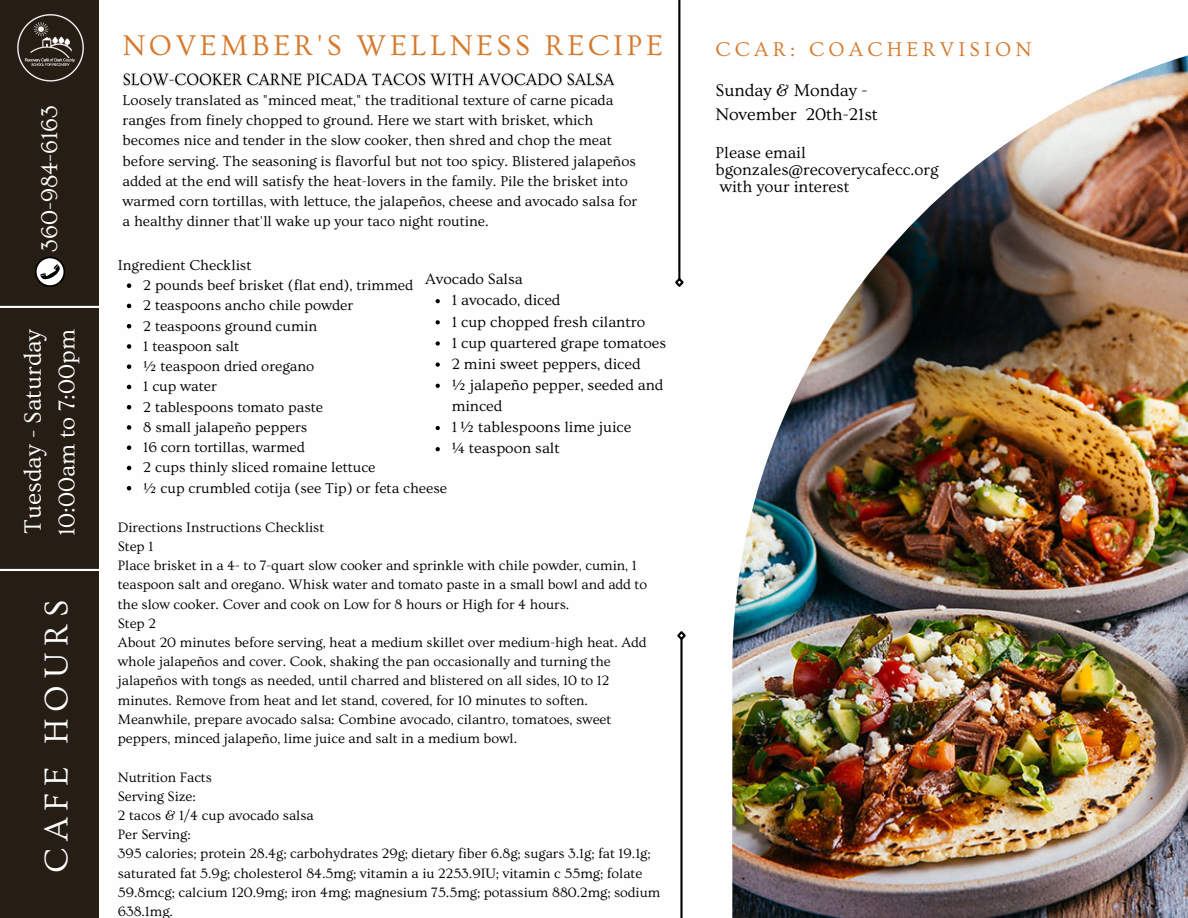
<style>
.page{position:relative;width:1188px;height:918px;background:#fff}
.page>*{position:absolute;margin:0;border:0;box-sizing:border-box;transform-origin:0 0}
.t1{font:34.35px "Ovo";letter-spacing:.2em;color:#fefefe}
.t2{font:29.85px "Ovo";letter-spacing:.12em;color:#d6792b}
.t3{font:24.9px "Ovo";color:#fefefe}
.t4{font:24px "Ovo";color:#fefefe}
.t5{font:20.85px "Ovo";letter-spacing:.2em;color:#d6792b}
.t6{font:17.85px/24.8px "Ovo";color:#000}
.t7{font:16.8px/16.8px "Ovo";color:#000}
.t8{font:15.75px/21.1px "Ovo";color:#000}
.t9{font:15px/20.2px "Ovo";color:#000}
.t10{font:14.25px/19.2px "Ovo";color:#000}
</style>
<div class="page">
<img style="left:732px;top:55px;width:456px;height:863px">
<hr style="left:678px;top:0;width:2px;height:280px;background:#000">
<svg style="left:675px;top:276px;width:9px;height:11px"></svg>
<hr style="left:680px;top:638px;width:3px;height:280px;background:#000">
<svg style="left:677px;top:631px;width:9px;height:11px"></svg>
<div style="left:0;top:0;width:99px;height:918px;background:#261e14"></div>
<img style="left:7px;top:6px;width:86px;height:86px;border-radius:50%">
<svg style="left:35px;top:257px;width:30px;height:30px"></svg>
<div style="left:37px;top:258px;width:27px;height:27px;background:#fff;border-radius:50%"></div>
<svg style="left:40px;top:264px;width:20px;height:15px"></svg>
<hr style="left:0;top:569px;width:116px;height:2px;background:#fefefe">
<hr style="left:0;top:306px;width:136px;height:2px;background:#fefefe">
<img style="left:123px;top:73px;width:492px;height:14px">
<svg style="left:127px;top:283px;width:4px;height:5px"></svg>
<svg style="left:127px;top:303px;width:5px;height:6px"></svg>
<svg style="left:127px;top:324px;width:4px;height:4px"></svg>
<svg style="left:127px;top:344px;width:4px;height:5px"></svg>
<svg style="left:127px;top:364px;width:4px;height:5px"></svg>
<svg style="left:127px;top:385px;width:4px;height:4px"></svg>
<svg style="left:127px;top:405px;width:4px;height:4px"></svg>
<svg style="left:127px;top:425px;width:4px;height:5px"></svg>
<svg style="left:127px;top:445px;width:4px;height:5px"></svg>
<svg style="left:127px;top:466px;width:4px;height:4px"></svg>
<svg style="left:127px;top:486px;width:4px;height:4px"></svg>
<svg style="left:436px;top:299px;width:4px;height:4px"></svg>
<svg style="left:436px;top:320px;width:4px;height:4px"></svg>
<svg style="left:436px;top:341px;width:4px;height:5px"></svg>
<svg style="left:436px;top:363px;width:4px;height:4px"></svg>
<svg style="left:436px;top:384px;width:4px;height:4px"></svg>
<svg style="left:436px;top:426px;width:4px;height:4px"></svg>
<svg style="left:436px;top:447px;width:4px;height:4px"></svg>
<h3 class="t4" style="left:37px;top:252px;width:148px;rotate:-90deg">360-984-6163</h3>
<h3 class="t3" style="left:19px;top:534px;width:207px;rotate:-90deg">Tuesday - Saturday</h3>
<h3 class="t4" style="left:54px;top:536px;width:208px;rotate:-90deg">10:00am to 7:00pm</h3>
<h1 class="t1" style="left:38px;top:873px;width:275px;rotate:-90deg">CAFE HOURS</h1>
<h2 class="t2" style="left:123px;top:29px;width:542px">NOVEMBER'S WELLNESS RECIPE</h2>
<p class="t9" style="left:123px;top:90px;width:516px">Loosely translated as "minced meat," the traditional texture of carne picada ranges from finely chopped to ground. Here we start with brisket, which becomes nice and tender in the slow cooker, then shred and chop the meat before serving. The seasoning is flavorful but not too spicy. Blistered jalapeños added at the end will satisfy the heat-lovers in the family. Pile the brisket into warmed corn tortillas, with lettuce, the jalapeños, cheese and avocado salsa for a healthy dinner that'll wake up your taco night routine.</p>
<p class="t9" style="left:118px;top:255px;width:135px">Ingredient Checklist</p>
<p class="t8" style="left:425px;top:269px;width:99px">Avocado Salsa</p>
<p class="t9" style="left:143px;top:276px;width:305px">2 pounds beef brisket (flat end), trimmed<br>2 teaspoons ancho chile powder<br>2 teaspoons ground cumin<br>1 teaspoon salt<br>½ teaspoon dried oregano<br>1 cup water<br>2 tablespoons tomato paste<br>8 small jalapeño peppers<br>16 corn tortillas, warmed<br>2 cups thinly sliced romaine lettuce<br>½ cup crumbled cotija (see Tip) or feta cheese</p>
<p class="t8" style="left:452px;top:290px;width:216px">1 avocado, diced<br>1 cup chopped fresh cilantro<br>1 cup quartered grape tomatoes<br>2 mini sweet peppers, diced<br>½ jalapeño pepper, seeded and minced<br>1 ½ tablespoons lime juice<br>¼ teaspoon salt</p>
<p class="t10" style="left:118px;top:518px;width:531px">Directions Instructions Checklist<br>Step 1<br>Place brisket in a 4- to 7-quart slow cooker and sprinkle with chile powder, cumin, 1 teaspoon salt and oregano. Whisk water and tomato paste in a small bowl and add to the slow cooker. Cover and cook on Low for 8 hours or High for 4 hours.<br>Step 2<br>About 20 minutes before serving, heat a medium skillet over medium-high heat. Add whole jalapeños and cover. Cook, shaking the pan occasionally and turning the jalapeños with tongs as needed, until charred and blistered on all sides, 10 to 12 minutes. Remove from heat and let stand, covered, for 10 minutes to soften.<br>Meanwhile, prepare avocado salsa: Combine avocado, cilantro, tomatoes, sweet peppers, minced jalapeño, lime juice and salt in a medium bowl.</p>
<p class="t10" style="left:118px;top:768px;width:544px">Nutrition Facts<br>Serving Size:<br>2 tacos &amp; 1/4 cup avocado salsa<br>Per Serving:<br>395 calories; protein 28.4g; carbohydrates 29g; dietary fiber 6.8g; sugars 3.1g; fat 19.1g; saturated fat 5.9g; cholesterol 84.5mg; vitamin a iu 2253.9IU; vitamin c 55mg; folate 59.8mcg; calcium 120.9mg; iron 4mg; magnesium 75.5mg; potassium 880.2mg; sodium 638.1mg.</p>
<h3 class="t5" style="left:716px;top:38px;width:317px">CCAR: COACHERVISION</h3>
<p class="t6" style="left:716px;top:78px;width:164px">Sunday &amp; Monday -<br>November 20th-21st</p>
<p class="t7" style="left:716px;top:145px;width:225px">Please email bgonzales@recoverycafecc.org with your interest</p>
</div>
